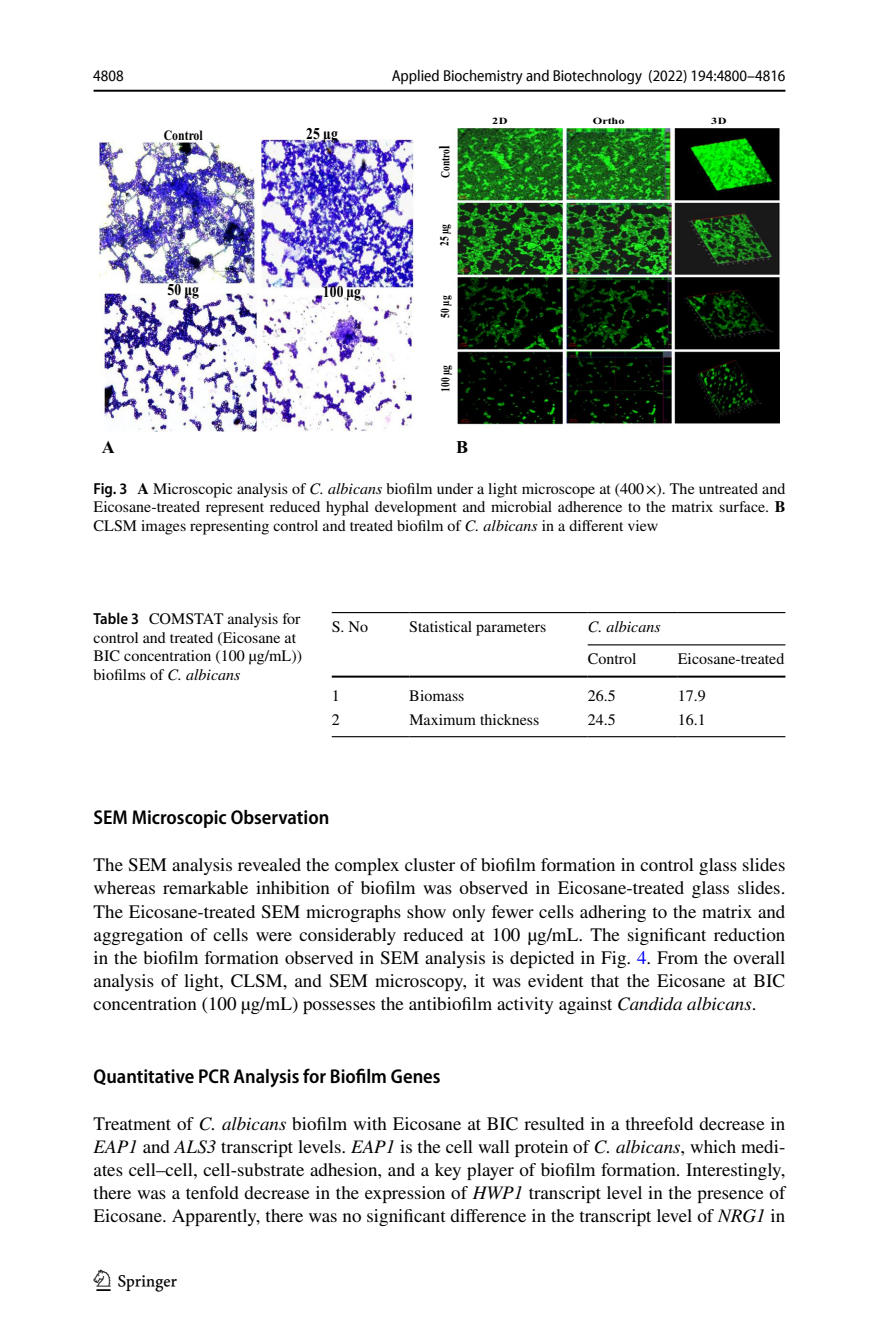
<style>
.page{position:relative;width:879px;height:1333px;background:#fff}
.page>*{position:absolute;margin:0;border:0;box-sizing:border-box;transform-origin:0 0}
.t1{font:30px "Springnew Regular 2";color:#000}
.t2{font:600 semi-condensed 20px "Myriad Pro";color:#000}
.t3{font:19px/23px "STIX";color:#000;text-align:justify}
.t4{font:700 18px "Times New Roman";color:#000}
.t5{font:700 16.4px "Times New Roman";letter-spacing:.01em;color:#000;scale:.83 1}
.t6{font:16px/18.4px "STIX";color:#000;text-align:justify}
.t7{font:semi-condensed 16px "Myriad Pro Unic";color:#000}
.t8{font:italic 16px "STIX";color:#000}
.t9{font:700 15.4px "Times New Roman";color:#000;scale:.77 1}
.t10{font:700 14.2px "Times New Roman";color:#000;scale:.83 1}
.t11{font:700 12.2px "Times New Roman";color:#000;scale:.77 1}
.t12{font:700 9.4px "Times New Roman";letter-spacing:.015em;color:#000;scale:1.29 1}
.s1{font-family:"Myriad Pro";font-weight:600;font-stretch:semi-condensed}
.s2{font-weight:700}
.s3{font-style:italic}
.s4{color:#00f}
</style>
<div class="page">
<hr style="left:94px;top:90px;width:691px;height:2px;background:#000">
<img style="left:99px;top:129px;width:681px;height:302px">
<hr style="left:332px;top:612px;width:77px;height:1px;background:#000">
<hr style="left:332px;top:675px;width:77px;height:2px;background:#000">
<hr style="left:409px;top:612px;width:179px;height:1px;background:#000">
<hr style="left:409px;top:675px;width:179px;height:2px;background:#000">
<hr style="left:587px;top:612px;width:91px;height:1px;background:#000">
<hr style="left:678px;top:612px;width:107px;height:1px;background:#000">
<hr style="left:587px;top:675px;width:91px;height:2px;background:#000">
<hr style="left:678px;top:675px;width:107px;height:2px;background:#000">
<hr style="left:332px;top:736px;width:77px;height:1px;background:#000">
<hr style="left:409px;top:736px;width:179px;height:1px;background:#000">
<hr style="left:587px;top:736px;width:91px;height:1px;background:#000">
<hr style="left:678px;top:736px;width:107px;height:1px;background:#000">
<hr style="left:587px;top:644px;width:198px;height:1px;background:#000">
<p class="t7" style="left:93px;top:69px;width:32px">4808</p>
<p class="t7" style="left:392px;top:69px;width:395px">Applied Biochemistry and Biotechnology (2022) 194:4800–4816</p>
<p class="t10" style="left:164px;top:125px;width:49px">Control</p>
<p class="t5" style="left:306px;top:121px;width:40px">25 µg</p>
<p class="t5" style="left:167px;top:277px;width:39px">50 µg</p>
<p class="t5" style="left:323px;top:280px;width:47px">100 µg</p>
<p class="t9" style="left:433px;top:149px;width:6px;rotate:-90deg">l</p>
<p class="t11" style="left:437px;top:178px;width:39px;rotate:-90deg">or tnoC</p>
<p class="t11" style="left:435px;top:245px;width:30px;rotate:-90deg">gµ52</p>
<p class="t11" style="left:436px;top:317px;width:30px;rotate:-90deg">gµ05</p>
<p class="t11" style="left:437px;top:392px;width:36px;rotate:-90deg">gµ001</p>
<p class="t12" style="left:492px;top:114px;width:13px">2D</p>
<p class="t12" style="left:593px;top:114px;width:26px">Ortho</p>
<p class="t12" style="left:711px;top:114px;width:13px">3D</p>
<p class="t4" style="left:102px;top:434px;width:14px">A</p>
<p class="t4" style="left:456px;top:434px;width:13px">B</p>
<p class="t6" style="left:94px;top:480px;width:693px"><span class="s1">Fig. 3</span> <span class="s2">A</span> Microscopic analysis of <span class="s3">C. albicans</span> biofilm under a light microscope at (400×). The untreated and Eicosane-treated represent reduced hyphal development and microbial adherence to the matrix surface. <span class="s2">B </span>CLSM images representing control and treated biofilm of <span class="s3">C. albicans</span> in a different view</p>
<p class="t6" style="left:94px;top:610px;width:210px;text-align:left"><span class="s1">Table 3</span> COMSTAT analysis for control and treated (Eicosane at<br>BIC concentration (100 µg/mL)) biofilms of <span class="s3">C. albicans</span></p>
<p class="t6" style="left:332px;top:618px;width:38px">S. No</p>
<p class="t6" style="left:409px;top:618px;width:138px">Statistical parameters</p>
<p class="t8" style="left:587px;top:615px;width:74px">C. albicans</p>
<p class="t6" style="left:587px;top:650px;width:50px">Control</p>
<p class="t6" style="left:678px;top:650px;width:108px">Eicosane-treated</p>
<p class="t6" style="left:332px;top:687px;width:9px">1</p>
<p class="t6" style="left:409px;top:687px;width:57px">Biomass</p>
<p class="t6" style="left:588px;top:687px;width:29px">26.5</p>
<p class="t6" style="left:678px;top:687px;width:29px">17.9</p>
<p class="t6" style="left:332px;top:711px;width:9px">2</p>
<p class="t6" style="left:409px;top:711px;width:131px">Maximum thickness</p>
<p class="t6" style="left:588px;top:711px;width:30px">24.5</p>
<p class="t6" style="left:678px;top:711px;width:29px">16.1</p>
<p class="t2" style="left:94px;top:806px;width:237px">SEM Microscopic Observation</p>
<p class="t3" style="left:94px;top:854px;width:693px">The SEM analysis revealed the complex cluster of biofilm formation in control glass slides whereas remarkable inhibition of biofilm was observed in Eicosane-treated glass slides.<br>The Eicosane-treated SEM micrographs show only fewer cells adhering to the matrix and aggregation of cells were considerably reduced at 100 µg/mL. The significant reduction in the biofilm formation observed in SEM analysis is depicted in Fig. <span class="s4">4</span>. From the overall analysis of light, CLSM, and SEM microscopy, it was evident that the Eicosane at BIC concentration (100 µg/mL) possesses the antibiofilm activity against <span class="s3">Candida albicans</span>.</p>
<p class="t2" style="left:94px;top:1064px;width:348px">Quantitative PCR Analysis for Biofilm Genes</p>
<p class="t3" style="left:94px;top:1112px;width:693px">Treatment of <span class="s3">C. albicans</span> biofilm with Eicosane at BIC resulted in a threefold decrease in <span class="s3">EAP1</span> and <span class="s3">ALS3</span> transcript levels. <span class="s3">EAP1</span> is the cell wall protein of <span class="s3">C. albicans</span>, which medi&shy;ates cell–cell, cell-substrate adhesion, and a key player of biofilm formation. Interestingly, there was a tenfold decrease in the expression of <span class="s3">HWP1</span> transcript level in the presence of Eicosane. Apparently, there was no significant difference in the transcript level of <span class="s3">NRG1</span> in</p>
<h1 class="t1" style="left:96px;top:1269px;width:83px">1 3</h1>
</div>
